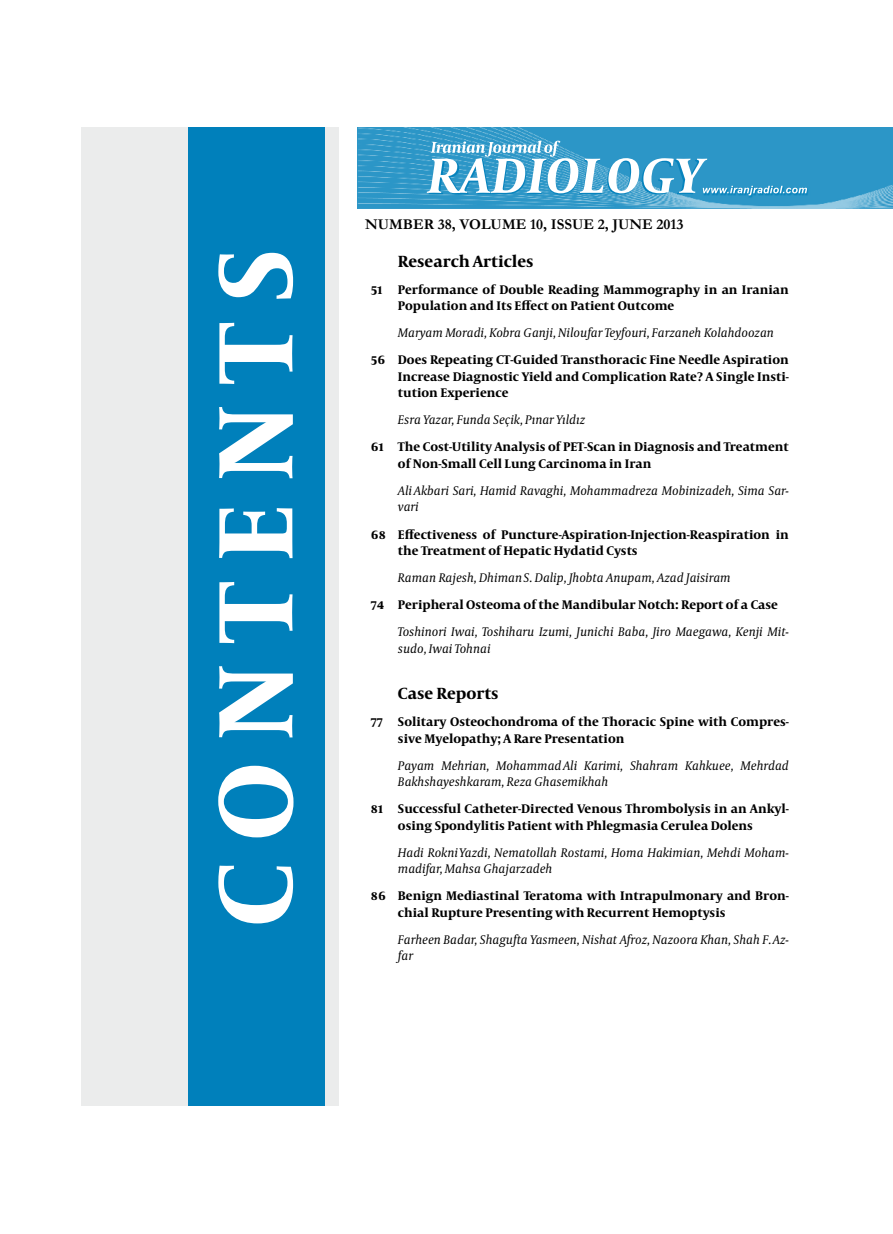
<style>
.page{position:relative;width:893px;height:1234px;background:#fff}
.page>*{position:absolute;margin:0;border:0;box-sizing:border-box;transform-origin:0 0}
.t1{font:700 108px "Capitolium News";letter-spacing:.2em;color:#fff}
.t2{font:700 16.5px "Capitolium News";color:#000}
.t3{font:700 15px "Garamond";color:#000}
.t4{font:700 12.75px/16.5px "Capitolium News";color:#000}
.t5{font:italic 12.75px/16.5px "Capitolium News";color:#000}
.s1{font-weight:700;font-style:normal}
.s2{font-weight:400;font-style:italic}
</style>
<div class="page">
<div style="left:81px;top:128px;width:258px;height:978px;background:#ebecec"></div>
<div style="left:188px;top:128px;width:136px;height:978px;background:#0080bb"></div>
<img style="left:358px;top:128px;width:535px;height:81px">
<p class="t1" style="left:192px;top:926px;width:679px;rotate:-90deg">CONTENTS</p>
<p class="t3" style="left:365px;top:214px;width:266px">NUMBER 38, VOLUME 10, ISSUE 2, JUNE</p>
<p class="t3" style="left:656px;top:214px;width:29px">2013</p>
<p class="t2" style="left:398px;top:251px;width:137px">Research Articles</p>
<p class="t4" style="left:398px;top:281px;width:392px;text-indent:-27px">51 Performance of Double Reading Mammography in an Iranian<br>Population and Its Effect on Patient Outcome</p>
<p class="t5" style="left:371px;top:319px;width:419px;line-height:27px;text-indent:27px">Maryam Moradi, Kobra Ganji, Niloufar Teyfouri, Farzaneh Kolahdoozan<br><span class="s1">56 Does Repeating CT-Guided Transthoracic Fine Needle Aspiration</span></p>
<p class="t4" style="left:398px;top:368px;width:392px">Increase Diagnostic Yield and Complication Rate? A Single Insti&shy;tution Experience</p>
<p class="t4" style="left:371px;top:406px;width:419px;line-height:27px;text-indent:27px"><span class="s2">Esra Yazar, Funda Seçik, Pınar Yıldız<br></span>61 The Cost-Utility Analysis of PET-Scan in Diagnosis and Treatment</p>
<p class="t5" style="left:398px;top:450px;width:392px;line-height:27px"><span class="s1">of Non-Small Cell Lung Carcinoma in Iran<br></span>AliAkbari Sari, Hamid Ravaghi, Mohammadreza Mobinizadeh, Sima Sar-</p>
<p class="t4" style="left:371px;top:493px;width:419px;line-height:27px;text-indent:27px"><span class="s2">vari<br></span>68 Effectiveness of Puncture-Aspiration-Injection-Reaspiration in</p>
<p class="t4" style="left:398px;top:542px;width:241px">the Treatment of Hepatic Hydatid Cysts</p>
<p class="t5" style="left:398px;top:569px;width:334px">Raman Rajesh, DhimanS. Dalip, Jhobta Anupam, Azad Jaisiram</p>
<p class="t4" style="left:371px;top:596px;width:409px">74 Peripheral Osteoma of the Mandibular Notch: Report of a Case</p>
<p class="t5" style="left:398px;top:623px;width:392px">Toshinori Iwai, Toshiharu Izumi, Junichi Baba, Jiro Maegawa, Kenji Mit-</p>
<p class="t5" style="left:398px;top:639px;width:94px">sudo, Iwai Tohnai</p>
<p class="t2" style="left:398px;top:683px;width:102px">Case Reports</p>
<p class="t4" style="left:398px;top:713px;width:392px;text-indent:-27px">77 Solitary Osteochondroma of the Thoracic Spine with Compres&shy;sive Myelopathy; A Rare Presentation</p>
<p class="t5" style="left:398px;top:756px;width:392px">Payam Mehrian, MohammadAli Karimi, Shahram Kahkuee, Mehrdad<br>Bakhshayeshkaram, Reza Ghasemikhah</p>
<p class="t4" style="left:398px;top:800px;width:392px;text-indent:-27px">81 Successful Catheter-Directed Venous Thrombolysis in an Ankyl&shy;osing Spondylitis Patient with Phlegmasia Cerulea Dolens</p>
<p class="t5" style="left:398px;top:843px;width:392px">Hadi Rokni Yazdi, Nematollah Rostami, Homa Hakimian, Mehdi Moham&shy;madifar, Mahsa Ghajarzadeh</p>
<p class="t4" style="left:398px;top:887px;width:392px;text-indent:-27px">86 Benign Mediastinal Teratoma with Intrapulmonary and Bron&shy;chial Rupture Presenting with Recurrent Hemoptysis</p>
<p class="t5" style="left:398px;top:930px;width:392px">Farheen Badar, Shagufta Yasmeen, Nishat Afroz, Nazoora Khan, Shah F.Az&shy;far</p>
</div>
